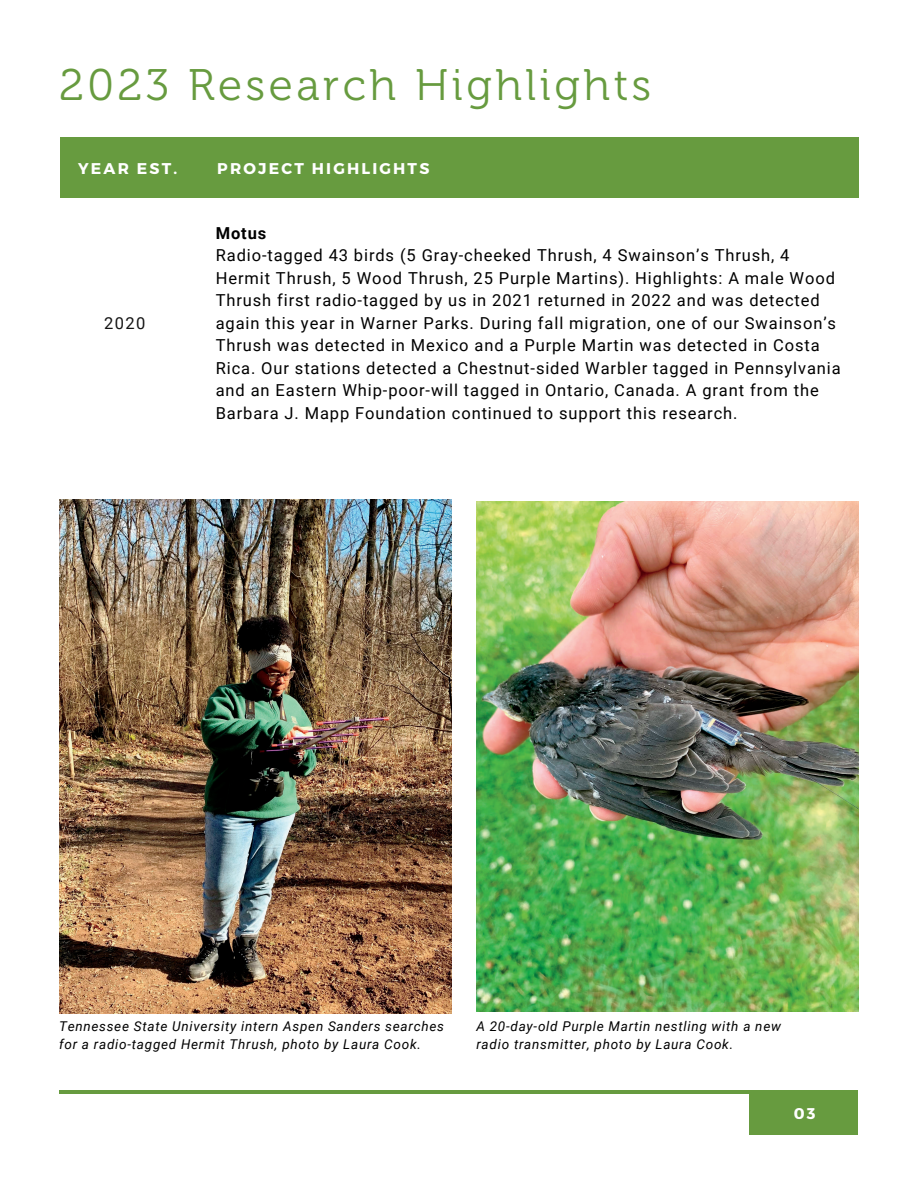
<style>
.page{position:relative;width:918px;height:1188px;background:#fff}
.page>*{position:absolute;margin:0;border:0;box-sizing:border-box;transform-origin:0 0}
.t1{font:44.1px "Museo 300";letter-spacing:.08em;color:#679b3f}
.t2{font:16.5px/22.5px "Roboto";letter-spacing:.055em;color:#000}
.t3{font:16.5px "Roboto";color:#141414}
.t4{font:700 15.6px "Montserrat";letter-spacing:.14em;color:#fff}
.t5{font:italic 13.5px/18px "Roboto";letter-spacing:.055em;color:#000}
.s1{font-weight:700}
</style>
<div class="page">
<div style="left:60px;top:138px;width:798px;height:60px;background:#679b3f"></div>
<div style="left:750px;top:1091px;width:108px;height:43px;background:#679b3f"></div>
<hr style="left:60px;top:1091px;width:798px;height:3px;background:#679b3f">
<img style="left:60px;top:500px;width:391px;height:513px">
<img style="left:476px;top:502px;width:383px;height:509px">
<h4 class="t1" style="left:59px;top:58px;width:594px">2023 Research Highlights</h4>
<h2 class="t4" style="left:78px;top:159px;width:101px">YEAR EST.</h2>
<h3 class="t4" style="left:217px;top:159px;width:214px">PROJECT HIGHLIGHTS</h3>
<p class="t3" style="left:104px;top:313px;width:42px">2020</p>
<p class="t2" style="left:216px;top:222px;width:626px"><span class="s1">Motus<br></span>Radio-tagged 43 birds (5 Gray-cheeked Thrush, 4 Swainson’s Thrush, 4<br>Hermit Thrush, 5 Wood Thrush, 25 Purple Martins). Highlights: A male Wood Thrush first radio-tagged by us in 2021 returned in 2022 and was detected again this year in Warner Parks. During fall migration, one of our Swainson’s Thrush was detected in Mexico and a Purple Martin was detected in Costa Rica. Our stations detected a Chestnut-sided Warbler tagged in Pennsylvania and an Eastern Whip-poor-will tagged in Ontario, Canada. A grant from the Barbara J. Mapp Foundation continued to support this research.</p>
<p class="t5" style="left:59px;top:1018px;width:386px">Tennessee State University intern Aspen Sanders searches for a radio-tagged Hermit Thrush, photo by Laura Cook.</p>
<p class="t5" style="left:476px;top:1018px;width:306px">A 20-day-old Purple Martin nestling with a new radio transmitter, photo by Laura Cook.</p>
<h1 class="t4" style="left:794px;top:1104px;width:23px">03</h1>
</div>
